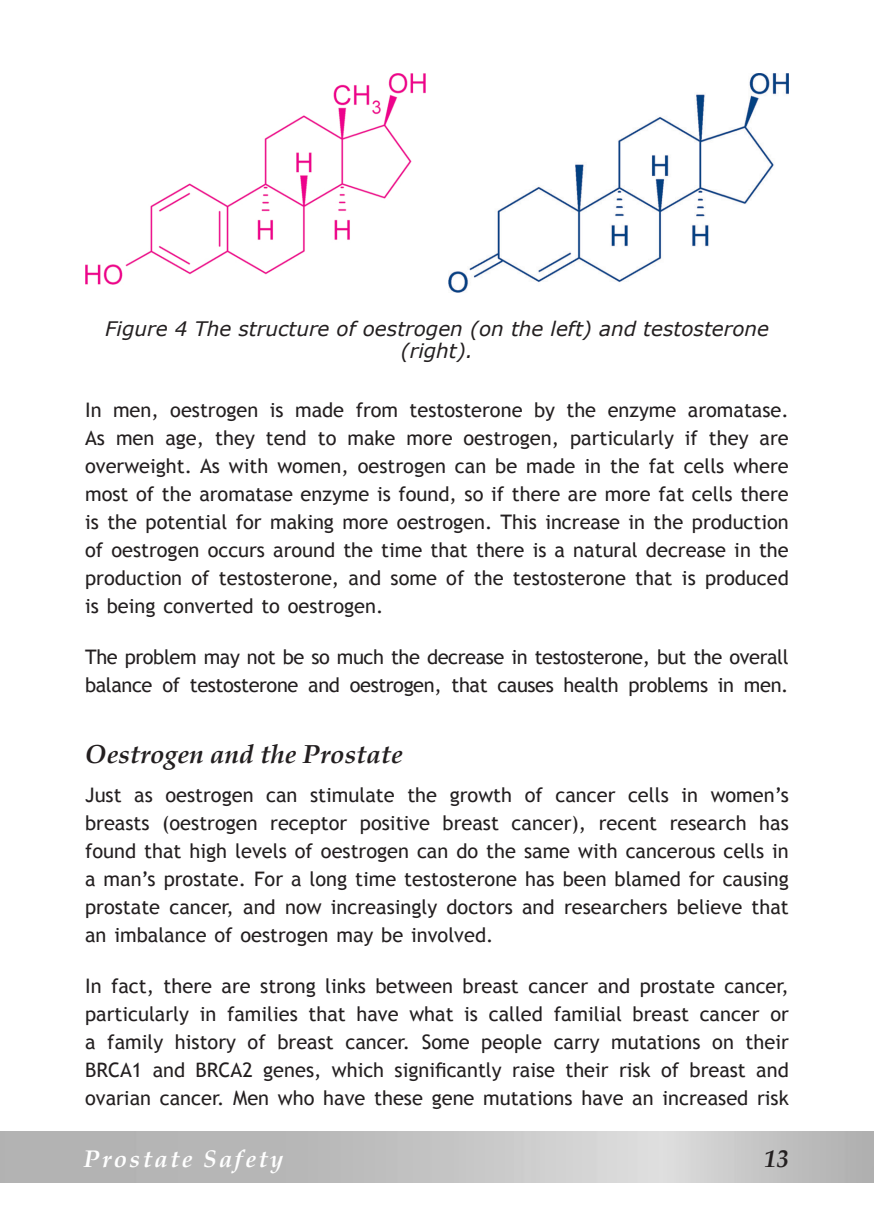
<style>
.page{position:relative;width:874px;height:1225px;background:#fff}
.page>*{position:absolute;margin:0;border:0;box-sizing:border-box;transform-origin:0 0}
.Heading_2{font:italic 700 26px "Book Antiqua";color:#231f20}
.t1{font:italic 700 24px "Book Antiqua";letter-spacing:.1em;color:#fff}
.t2{font:italic 700 24px "Book Antiqua";color:#231f20}
.Body_Text{font:20px/28px "Trebuchet MS";color:#231f20;text-align:justify}
.Body_Text-2{font:20px/28px "Trebuchet MS";letter-spacing:-.02em;color:#231f20}
.t3{font:italic 20px/22px "Verdana";color:#231f20;text-align:center}
</style>
<div class="page">
<img style="left:85px;top:74px;width:340px;height:210px">
<img style="left:448px;top:74px;width:340px;height:218px">
<p class="t3" style="left:105px;top:317px;width:665px">Figure 4 The structure of oestrogen (on the left) and testosterone (right).</p>
<p class="Body_Text" style="left:85px;top:396px;width:704px">In men, oestrogen is made from testosterone by the enzyme aromatase.<br>As men age, they tend to make more oestrogen, particularly if they are overweight. As with women, oestrogen can be made in the fat cells where most of the aromatase enzyme is found, so if there are more fat cells there is the potential for making more oestrogen. This increase in the production of oestrogen occurs around the time that there is a natural decrease in the production of testosterone, and some of the testosterone that is produced is being converted to oestrogen.</p>
<p class="Body_Text-2" style="left:85px;top:643px;width:704px">The problem may not be so much the decrease in testosterone, but the overall balance of testosterone and oestrogen, that causes health problems in men.</p>
<p class="Heading_2" style="left:85px;top:736px;width:319px">Oestrogen and the Prostate</p>
<p class="Body_Text" style="left:85px;top:781px;width:705px">Just as oestrogen can stimulate the growth of cancer cells in women’s breasts (oestrogen receptor positive breast cancer), recent research has found that high levels of oestrogen can do the same with cancerous cells in a man’s prostate. For a long time testosterone has been blamed for causing prostate cancer, and now increasingly doctors and researchers believe that an imbalance of oestrogen may be involved.</p>
<p class="Body_Text" style="left:85px;top:972px;width:705px">In fact, there are strong links between breast cancer and prostate cancer, particularly in families that have what is called familial breast cancer or a family history of breast cancer. Some people carry mutations on their BRCA1 and BRCA2 genes, which significantly raise their risk of breast and ovarian cancer. Men who have these gene mutations have an increased risk</p>
<p class="t1" style="left:84px;top:1142px;width:201px">Prostate Safety</p>
<p class="t2" style="left:764px;top:1142px;width:25px">13</p>
</div>
